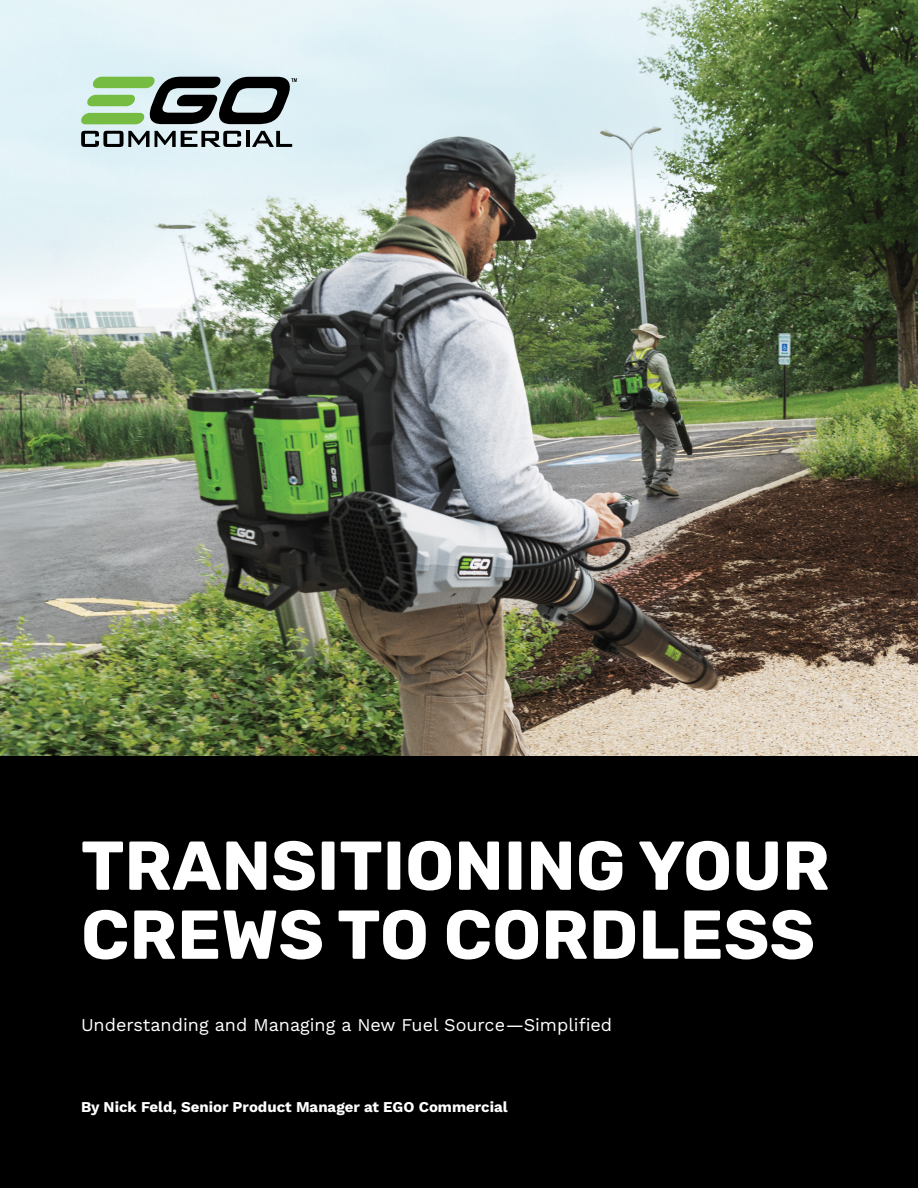
<style>
.page{position:relative;width:918px;height:1188px;background:#fff}
.page>*{position:absolute;margin:0;border:0;box-sizing:border-box;transform-origin:0 0}
.t1{font:700 69px/69px "Rubik";color:#fff}
.t2{font:18px "Work Sans";color:#fff}
.t3{font:700 15px "Work Sans";color:#fff}
</style>
<div class="page">
<div style="left:0;top:648px;width:918px;height:540px;background:#000"></div>
<img style="left:0;top:0;width:918px;height:756px">
<svg style="left:81px;top:131px;width:160px;height:16px;background:#788285"></svg>
<hr style="left:246px;top:131px;width:4px;height:16px;background:#000">
<svg style="left:252px;top:131px;width:40px;height:16px"></svg>
<svg style="left:81px;top:77px;width:216px;height:47px;background:#768b77"></svg>
<h1 class="t1" style="left:81px;top:832px;width:750px">TRANSITIONING YOUR<br>CREWS TO CORDLESS</h1>
<p class="t2" style="left:81px;top:1012px;width:533px">Understanding and Managing a New Fuel Source—Simplified</p>
<p class="t3" style="left:81px;top:1095px;width:428px">By Nick Feld, Senior Product Manager at EGO Commercial</p>
</div>
